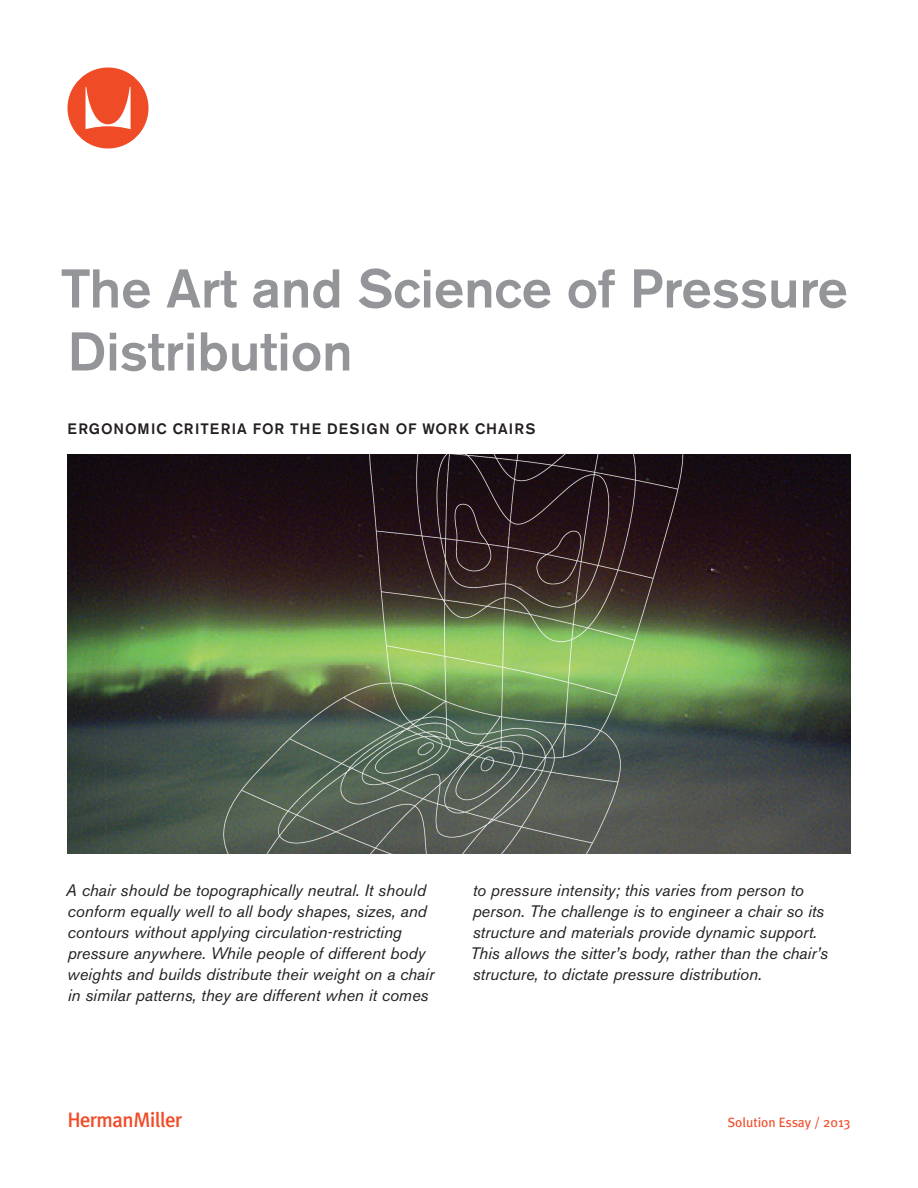
<style>
.page{position:relative;width:918px;height:1188px;background:#fff}
.page>*{position:absolute;margin:0;border:0;box-sizing:border-box;transform-origin:0 0}
.t1{font:500 54px/63px "Akzidenz Grotesk BE";color:#939598}
.t2{font:21px "Herman Miller Logo";color:#f04b27}
.t3{font:italic 16.5px/21px "Akzidenz Grotesk BE";color:#231f20}
.t4{font:500 15px "Akzidenz Grotesk BE";letter-spacing:.06em;color:#231f20}
.t5{font:13.5px "Meta";color:#f04b27}
</style>
<div class="page">
<img style="left:68px;top:454px;width:782px;height:400px">
<svg style="left:68px;top:67px;width:81px;height:81px"></svg>
<p class="t1" style="left:60px;top:257px;width:789px">The Art and Science of Pressure<br>Distribution</p>
<p class="t4" style="left:68px;top:419px;width:470px">ERGONOMIC CRITERIA FOR THE DESIGN OF WORK CHAIRS</p>
<p class="t3" style="left:66px;top:879px;width:370px">A chair should be topographically neutral. It should conform equally well to all body shapes, sizes, and contours without applying circulation-restricting pressure anywhere. While people of different body weights and builds distribute their weight on a chair in similar patterns, they are different when it comes</p>
<p class="t3" style="left:471px;top:879px;width:359px">to pressure intensity; this varies from person to person. The challenge is to engineer a chair so its structure and materials provide dynamic support.<br>This allows the sitter’s body, rather than the chair’s structure, to dictate pressure distribution.</p>
<p class="t2" style="left:68px;top:1111px;width:116px">Z</p>
<p class="t5" style="left:727px;top:1114px;width:125px">Solution Essay / 2013</p>
</div>
